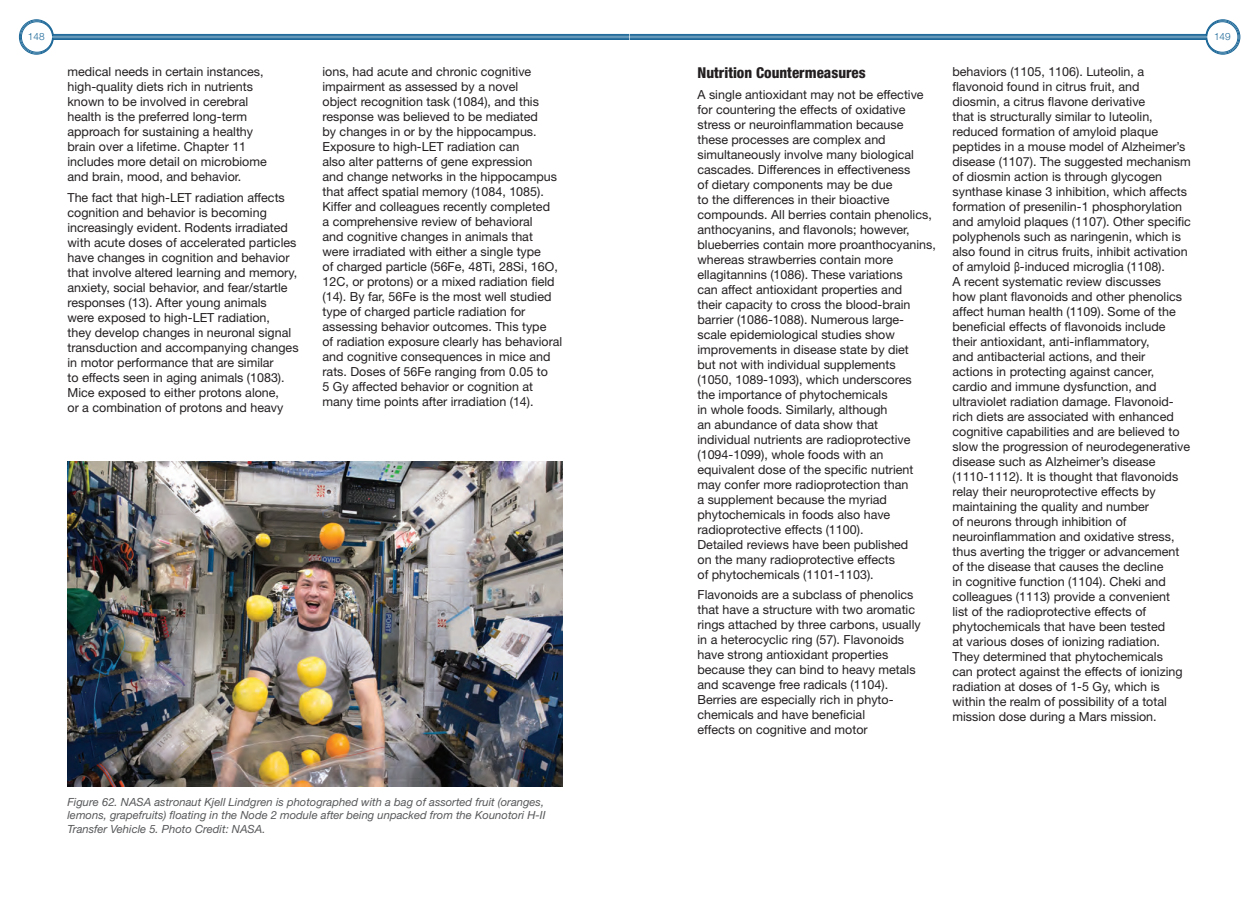
<style>
.page{position:relative;width:1260px;height:900px;background:#fff}
.page>*{position:absolute;margin:0;border:0;box-sizing:border-box;transform-origin:0 0}
.t1{font:800 condensed 15px "Helvetica Neue LT Std";color:#231f20}
.t2{font:12.5px/15px "Helvetica Neue LT Std";color:#231f20}
.t3{font:italic 11.25px/13.5px "Helvetica Neue LT Std";color:#57585a}
.t4{font:300 10px "Helvetica Neue LT Std";color:#1a6697}
.s1{font-family:"Arial Narrow"}
</style>
<div class="page">
<svg style="left:19px;top:19px;width:1221px;height:36px"></svg>
<div style="left:20px;top:21px;width:33px;height:32px;border:1px solid #1a6697;border-radius:16px"></div>
<div style="left:21px;top:22px;width:32px;height:30px;border:1px solid #1a6697;border-radius:15px"></div>
<img style="left:68px;top:462px;width:494px;height:324px">
<p class="t4" style="left:28px;top:31px;width:18px">148</p>
<p class="t4" style="left:1214px;top:31px;width:18px">149</p>
<p class="t2" style="left:68px;top:64px;width:201px">medical needs in certain instances, high-quality diets rich in nutrients known to be involved in cerebral health is the preferred long-term approach for sustaining a healthy brain over a lifetime. Chapter 11 includes more detail on microbiome and brain, mood, and behavior.</p>
<p class="t2" style="left:68px;top:190px;width:233px">The fact that high-LET radiation affects cognition and behavior is becoming increasingly evident. Rodents irradiated with acute doses of accelerated particles have changes in cognition and behavior that involve altered learning and memory, anxiety, social behavior, and fear/startle responses (13). After young animals<br>were exposed to high-LET radiation,<br>they develop changes in neuronal signal transduction and accompanying changes in motor performance that are similar<br>to effects seen in aging animals (1083).<br>Mice exposed to either protons alone,<br>or a combination of protons and heavy</p>
<p class="t2" style="left:952px;top:64px;width:240px">behaviors (1105, 1106). Luteolin, a flavonoid found in citrus fruit, and<br>diosmin, a citrus flavone derivative<br>that is structurally similar to luteolin, reduced formation of amyloid plaque peptides in a mouse model of Alzheimer’s disease (1107). The suggested mechanism of diosmin action is through glycogen synthase kinase 3 inhibition, which affects formation of presenilin-1 phosphorylation and amyloid plaques (1107). Other specific polyphenols such as naringenin, which is also found in citrus fruits, inhibit activation of amyloid <span class="s1">β</span>-induced microglia (1108).<br>A recent systematic review discusses<br>how plant flavonoids and other phenolics affect human health (1109). Some of the beneficial effects of flavonoids include their antioxidant, anti-inflammatory,<br>and antibacterial actions, and their<br>actions in protecting against cancer, cardio and immune dysfunction, and ultraviolet radiation damage. Flavonoid&shy;rich diets are associated with enhanced cognitive capabilities and are believed to slow the progression of neurodegenerative disease such as Alzheimer’s disease (1110-1112). It is thought that flavonoids relay their neuroprotective effects by maintaining the quality and number<br>of neurons through inhibition of neuroinflammation and oxidative stress, thus averting the trigger or advancement of the disease that causes the decline<br>in cognitive function (1104). Cheki and colleagues (1113) provide a convenient<br>list of the radioprotective effects of phytochemicals that have been tested<br>at various doses of ionizing radiation.<br>They determined that phytochemicals<br>can protect against the effects of ionizing radiation at doses of 1-5 Gy, which is within the realm of possibility of a total mission dose during a Mars mission.</p>
<p class="t2" style="left:322px;top:64px;width:241px">ions, had acute and chronic cognitive impairment as assessed by a novel<br>object recognition task (1084), and this response was believed to be mediated<br>by changes in or by the hippocampus.<br>Exposure to high-LET radiation can<br>also alter patterns of gene expression<br>and change networks in the hippocampus that affect spatial memory (1084, 1085).<br>Kiffer and colleagues recently completed<br>a comprehensive review of behavioral<br>and cognitive changes in animals that were irradiated with either a single type<br>of charged particle (56Fe, 48Ti, 28Si, 16O, 12C, or protons) or a mixed radiation field (14). By far, 56Fe is the most well studied type of charged particle radiation for assessing behavior outcomes. This type<br>of radiation exposure clearly has behavioral and cognitive consequences in mice and rats. Doses of 56Fe ranging from 0.05 to<br>5 Gy affected behavior or cognition at many time points after irradiation (14).</p>
<p class="t1" style="left:698px;top:64px;width:170px">Nutrition Countermeasures</p>
<p class="t2" style="left:698px;top:87px;width:240px">A single antioxidant may not be effective for countering the effects of oxidative stress or neuroinflammation because these processes are complex and simultaneously involve many biological cascades. Differences in effectiveness<br>of dietary components may be due<br>to the differences in their bioactive compounds. All berries contain phenolics, anthocyanins, and flavonols; however, blueberries contain more proanthocyanins, whereas strawberries contain more ellagitannins (1086). These variations<br>can affect antioxidant properties and<br>their capacity to cross the blood-brain barrier (1086-1088). Numerous large&shy;scale epidemiological studies show improvements in disease state by diet<br>but not with individual supplements<br>(1050, 1089-1093), which underscores<br>the importance of phytochemicals<br>in whole foods. Similarly, although<br>an abundance of data show that<br>individual nutrients are radioprotective (1094-1099), whole foods with an equivalent dose of the specific nutrient may confer more radioprotection than<br>a supplement because the myriad phytochemicals in foods also have radioprotective effects (1100).<br>Detailed reviews have been published<br>on the many radioprotective effects<br>of phytochemicals (1101-1103).</p>
<p class="t2" style="left:698px;top:587px;width:225px">Flavonoids are a subclass of phenolics that have a structure with two aromatic rings attached by three carbons, usually in a heterocyclic ring (57). Flavonoids have strong antioxidant properties because they can bind to heavy metals and scavenge free radicals (1104).<br>Berries are especially rich in phyto&shy;chemicals and have beneficial<br>effects on cognitive and motor</p>
<p class="t3" style="left:68px;top:795px;width:480px">Figure 62. NASA astronaut Kjell Lindgren is photographed with a bag of assorted fruit (oranges, lemons, grapefruits) floating in the Node 2 module after being unpacked from the Kounotori H-II<br>Transfer Vehicle 5. Photo Credit: NASA.</p>
</div>
